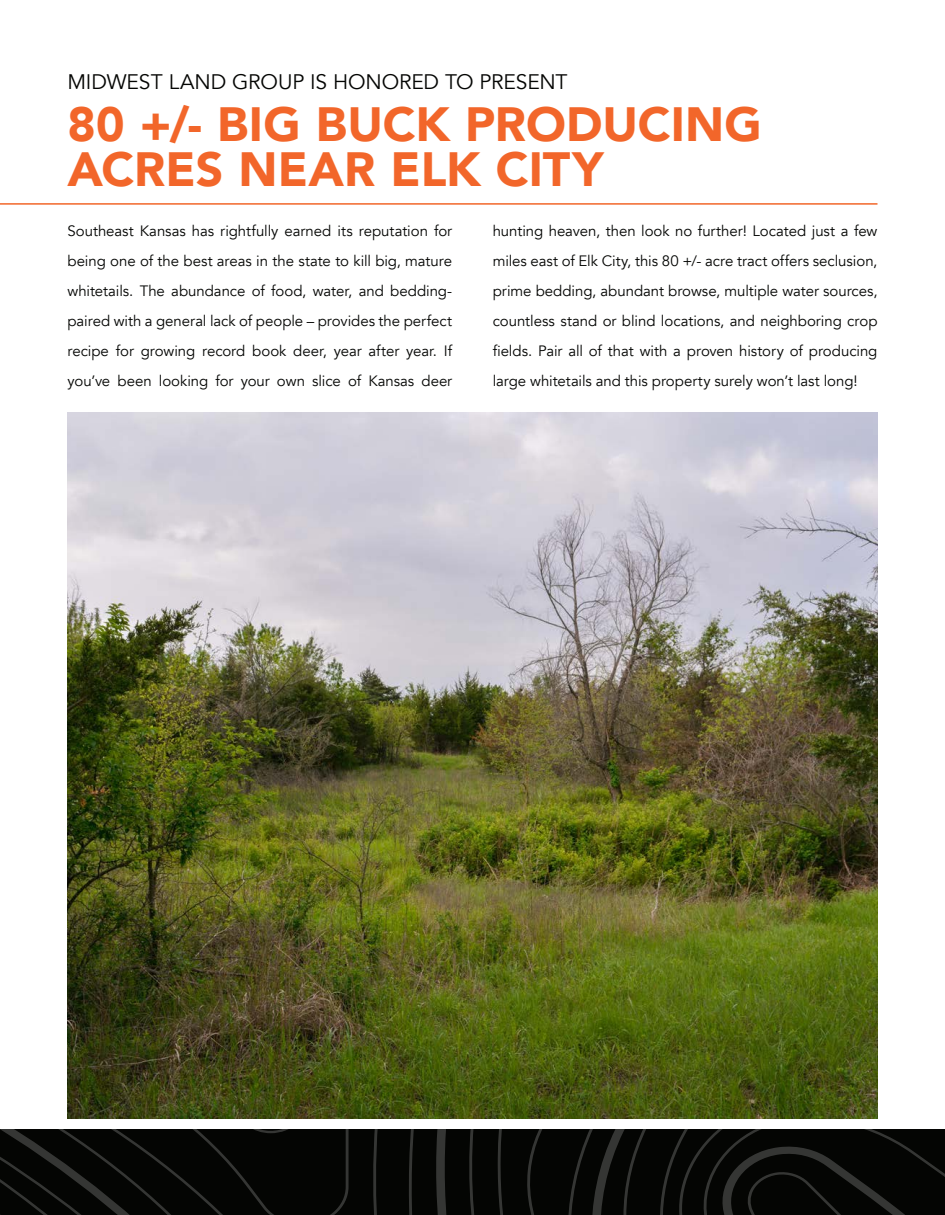
<style>
.page{position:relative;width:945px;height:1215px;background:#fff}
.page>*{position:absolute;margin:0;border:0;box-sizing:border-box;transform-origin:0 0}
.t1{font:900 48px/45px "Avenir";color:#f2662a}
.t2{font:21px "Avenir";letter-spacing:-.005em;color:#040503}
.t3{font:15px/30px "Avenir";letter-spacing:-.005em;color:#040503;text-align:justify}
</style>
<div class="page">
<hr style="left:0;top:203px;width:878px;height:2px;background:#f2662a">
<svg style="left:0;top:1130px;width:945px;height:85px;background:#090a08"></svg>
<img style="left:68px;top:412px;width:810px;height:706px">
<p class="t2" style="left:68px;top:69px;width:502px">MIDWEST LAND GROUP IS HONORED TO PRESENT</p>
<p class="t1" style="left:68px;top:100px;width:696px">80 +/- BIG BUCK PRODUCING<br>ACRES NEAR ELK CITY</p>
<p class="t3" style="left:68px;top:216px;width:386px">Southeast Kansas has rightfully earned its reputation for being one of the best areas in the state to kill big, mature whitetails. The abundance of food, water, and bedding&shy;paired with a general lack of people – provides the perfect recipe for growing record book deer, year after year. If you’ve been looking for your own slice of Kansas deer</p>
<p class="t3" style="left:493px;top:216px;width:386px">hunting heaven, then look no further! Located just a few miles east of Elk City, this 80 +/- acre tract offers seclusion, prime bedding, abundant browse, multiple water sources, countless stand or blind locations, and neighboring crop fields. Pair all of that with a proven history of producing large whitetails and this property surely won’t last long!</p>
</div>
